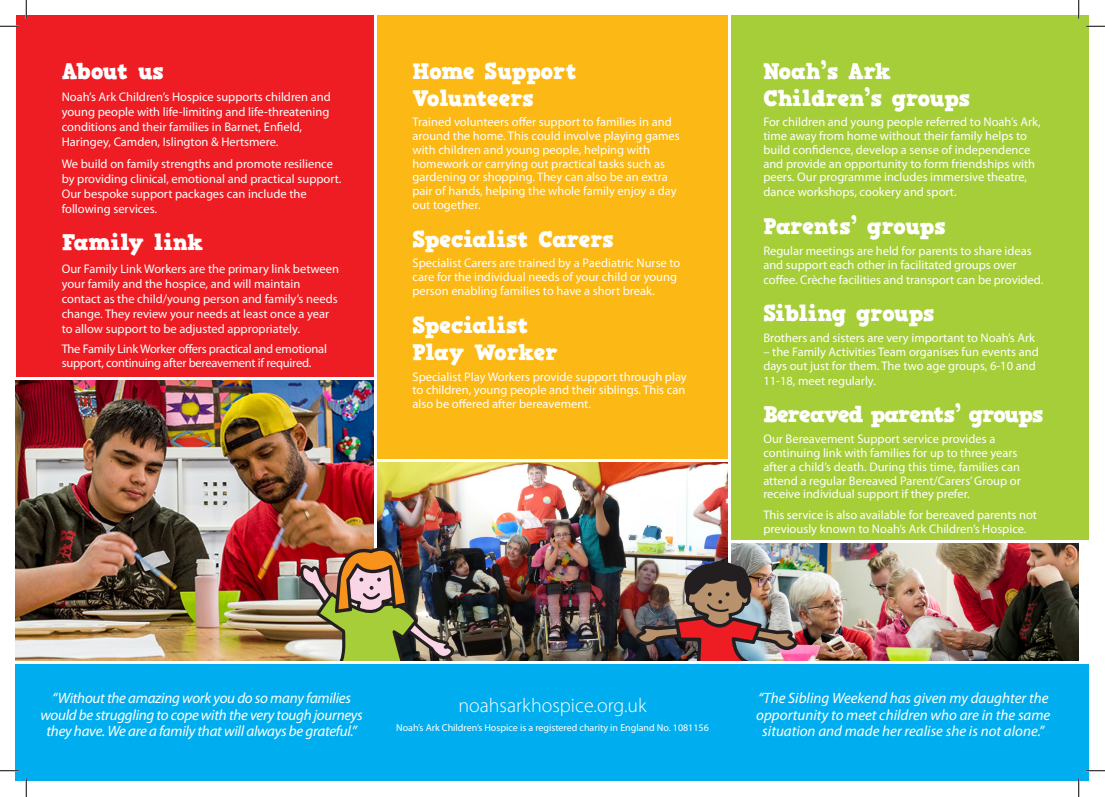
<style>
.page{position:relative;width:1105px;height:797px;background:#fff}
.page>*{position:absolute;margin:0;border:0;box-sizing:border-box;transform-origin:0 0}
.t1{font:700 22.5px/27px "HVD Comic Serif";letter-spacing:-.01em;color:#fff}
.t2{font:700 22.5px "HVD Comic Serif";letter-spacing:-.035em;color:#fff}
.t3{font:300 20px "Myriad Pro";color:#fff}
.t4{font:italic 15px/16.2px "Myriad Pro";letter-spacing:-.02em;color:#fff;text-align:center}
.t5{font:italic 15px/16.2px "Myriad Pro";color:#fff;text-align:center}
.t6{font:12.5px/13.8px "Myriad Pro";color:#fff}
.t7{font:12.5px/13.8px "Myriad Pro";letter-spacing:-.02em;color:#fff}
.t8{font:10px "Myriad Pro";color:#fff}
</style>
<div class="page">
<div style="left:731px;top:16px;width:358px;height:524px;background:#a6ce39"></div>
<img style="left:16px;top:381px;width:357px;height:280px">
<img style="left:377px;top:462px;width:351px;height:199px">
<img style="left:800px;top:544px;width:279px;height:117px">
<div style="left:16px;top:16px;width:357px;height:361px;background:#ee1d23"></div>
<div style="left:377px;top:16px;width:351px;height:443px;background:#fcb814"></div>
<img style="left:296px;top:542px;width:166px;height:119px">
<img style="left:633px;top:524px;width:167px;height:137px">
<div style="left:16px;top:664px;width:1073px;height:117px;background:#00aeef"></div>
<svg style="left:0;top:25px;width:19px;height:2px"></svg>
<svg style="left:1086px;top:25px;width:19px;height:2px"></svg>
<svg style="left:0;top:770px;width:19px;height:1px"></svg>
<svg style="left:1086px;top:770px;width:19px;height:1px"></svg>
<svg style="left:25px;top:0;width:2px;height:19px"></svg>
<svg style="left:25px;top:778px;width:2px;height:19px"></svg>
<svg style="left:1078px;top:0;width:1px;height:19px"></svg>
<svg style="left:1078px;top:778px;width:1px;height:19px"></svg>
<h1 class="t1" style="left:62px;top:56px;width:104px">About us</h1>
<p class="t6" style="left:62px;top:89px;width:271px;line-height:15px">Noah’s Ark Children’s Hospice supports children and young people with life-limiting and life-threatening conditions and their families in Barnet, Enfield, Haringey, Camden, Islington &amp; Hertsmere.</p>
<p class="t6" style="left:62px;top:156px;width:281px;line-height:15px">We build on family strengths and promote resilience by providing clinical, emotional and practical support.<br>Our bespoke support packages can include the following services.</p>
<h1 class="t1" style="left:62px;top:228px;width:143px">Family link</h1>
<p class="t6" style="left:62px;top:261px;width:279px;line-height:15px">Our Family Link Workers are the primary link between your family and the hospice, and will maintain contact as the child/young person and family’s needs change. They review your needs at least once a year to allow support to be adjusted appropriately.</p>
<p class="t7" style="left:62px;top:342px;width:267px">The Family Link Worker offers practical and emotional support, continuing after bereavement if required.</p>
<h1 class="t1" style="left:412px;top:56px;width:166px">Home Support<br>Volunteers</h1>
<p class="t6" style="left:412px;top:115px;width:269px">Trained volunteers offer support to families in and around the home. This could involve playing games with children and young people, helping with homework or carrying out practical tasks such as gardening or shopping. They can also be an extra pair of hands, helping the whole family enjoy a day out together.</p>
<h1 class="t1" style="left:412px;top:224px;width:203px">Specialist Carers</h1>
<p class="t6" style="left:412px;top:256px;width:269px">Specialist Carers are trained by a Paediatric Nurse to care for the individual needs of your child or young person enabling families to have a short break.</p>
<h1 class="t1" style="left:412px;top:310px;width:147px">Specialist<br>Play Worker</h1>
<p class="t6" style="left:412px;top:369px;width:276px;text-align:justify">Specialist Play Workers provide support through play to children, young people and their siblings. This can also be offered after bereavement.</p>
<h1 class="t1" style="left:763px;top:56px;width:208px">Noah’s Ark<br>Children’s groups</h1>
<p class="t6" style="left:763px;top:115px;width:279px">For children and young people referred to Noah’s Ark, time away from home without their family helps to build confidence, develop a sense of independence and provide an opportunity to form friendships with peers. Our programme includes immersive theatre,</p>
<p class="t6" style="left:763px;top:185px;width:195px">dance workshops, cookery and sport.</p>
<h1 class="t1" style="left:763px;top:212px;width:184px">Parents’ groups</h1>
<p class="t6" style="left:763px;top:244px;width:270px">Regular meetings are held for parents to share ideas and support each other in facilitated groups over</p>
<p class="t6" style="left:763px;top:272px;width:281px">coffee. Crèche facilities and transport can be provided.</p>
<h1 class="t1" style="left:763px;top:299px;width:173px">Sibling groups</h1>
<p class="t6" style="left:763px;top:331px;width:273px">Brothers and sisters are very important to Noah’s Ark</p>
<p class="t6" style="left:763px;top:345px;width:277px">– the Family Activities Team organises fun events and days out just for them. The two age groups, 6-10 and</p>
<p class="t6" style="left:763px;top:373px;width:114px">11-18, meet regularly.</p>
<h1 class="t2" style="left:763px;top:399px;width:281px">Bereaved parents’ groups</h1>
<p class="t6" style="left:763px;top:432px;width:259px">Our Bereavement Support service provides a continuing link with families for up to three years after a child’s death. During this time, families can attend a regular Bereaved Parent/Carers’ Group or receive individual support if they prefer.</p>
<p class="t6" style="left:763px;top:508px;width:275px">This service is also available for bereaved parents not previously known to Noah’s Ark Children’s Hospice.</p>
<p class="t4" style="left:40px;top:690px;width:324px">“Without the amazing work you do so many families would be struggling to cope with the very tough journeys they have. We are a family that will always be grateful.”</p>
<h2 class="t3" style="left:458px;top:693px;width:190px">noahsarkhospice.org.uk</h2>
<p class="t8" style="left:396px;top:721px;width:314px">Noah’s Ark Children’s Hospice is a registered charity in England No. 1081156</p>
<p class="t5" style="left:756px;top:690px;width:296px">“The Sibling Weekend has given my daughter the opportunity to meet children who are in the same situation and made her realise she is not alone.”</p>
</div>
